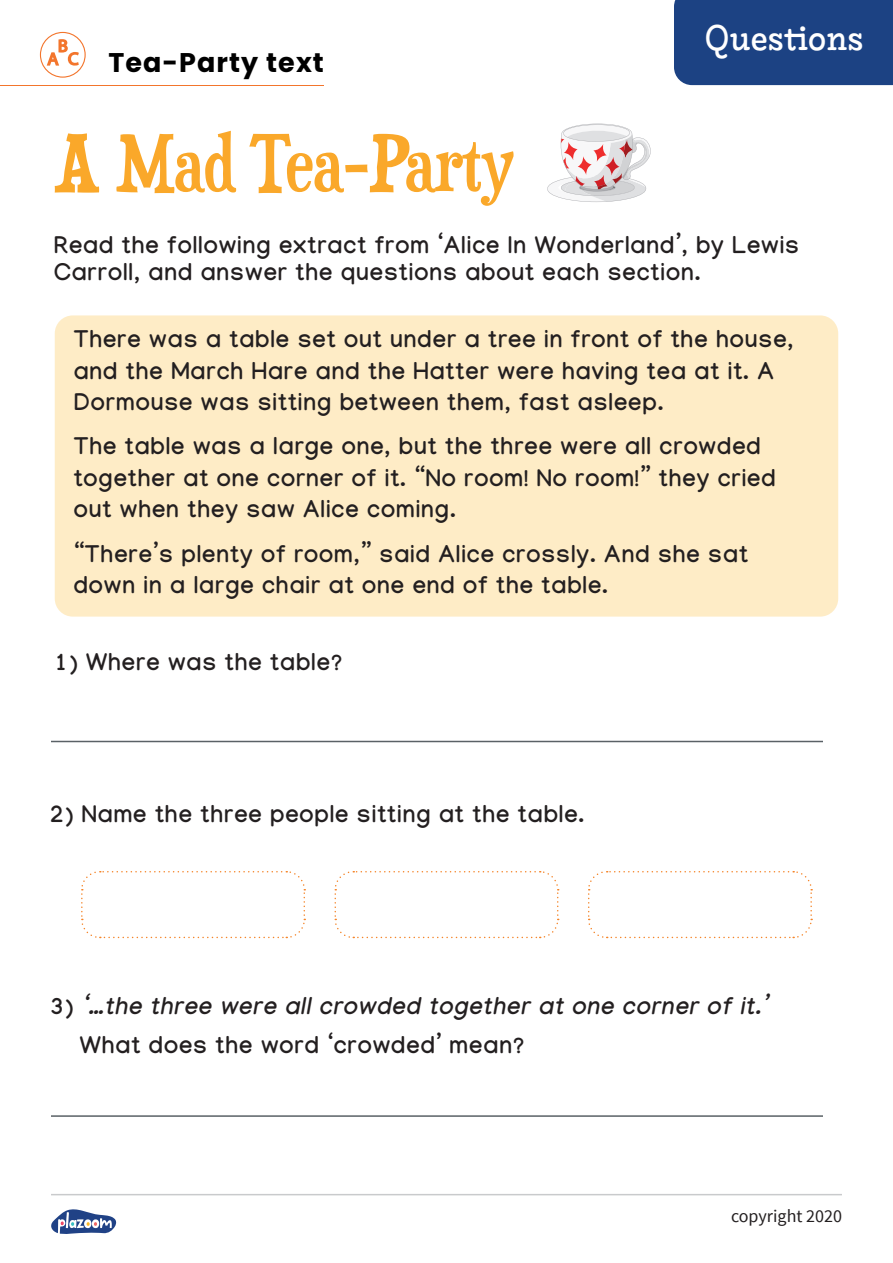
<style>
.page{position:relative;width:893px;height:1263px;background:#fff}
.page>*{position:absolute;margin:0;border:0;box-sizing:border-box;transform-origin:0 0}
.t1{font:73.5px "Duality";color:#faa82a}
.t2{font:500 34.5px "Liebe Ruth";color:#fff}
.t3{font:700 27px "Poppins";letter-spacing:.04em;color:#000}
.t4{font:700 24px/31.5px "Manjari";letter-spacing:.04em;color:#231f20}
.t5{font:italic 700 24px/39.8px "Manjari";color:#231f20}
.t6{font:18px "Source Sans Pro";color:#231f20}
.s1{font-style:normal}
</style>
<div class="page">
<hr style="left:51px;top:1194px;width:791px;height:1px;background:#c9cacc">
<svg style="left:51px;top:1209px;width:65px;height:25px"></svg>
<div style="left:55px;top:315px;width:783px;height:302px;background:#feecc6;border-radius:18px"></div>
<hr style="left:52px;top:741px;width:771px;height:1px;background:#5a6166">
<hr style="left:52px;top:1115px;width:771px;height:2px;background:#5a6166">
<div style="left:674px;top:0;width:219px;height:85px;background:#1c4283"></div>
<svg style="left:40px;top:32px;width:46px;height:46px"></svg>
<hr style="left:0;top:85px;width:324px;height:1px;background:#f3752c">
<svg style="left:547px;top:124px;width:104px;height:78px"></svg>
<svg style="left:81px;top:871px;width:225px;height:68px"></svg>
<svg style="left:334px;top:871px;width:225px;height:68px"></svg>
<svg style="left:588px;top:871px;width:225px;height:68px"></svg>
<p class="t3" style="left:108px;top:47px;width:217px">Tea-Party text</p>
<h1 class="t1" style="left:54px;top:118px;width:460px">A Mad Tea-Party</h1>
<h2 class="t2" style="left:705px;top:18px;width:160px">Questions</h2>
<p class="t4" style="left:54px;top:231px;width:747px;line-height:27px">Read the following extract from ‘Alice In Wonderland’, by Lewis<br>Carroll, and answer the questions about each section.</p>
<p class="t4" style="left:74px;top:323px;width:721px">There was a table set out under a tree in front of the house, and the March Hare and the Hatter were having tea at it. A<br>Dormouse was sitting between them, fast asleep.</p>
<p class="t4" style="left:74px;top:430px;width:703px">The table was a large one, but the three were all crowded together at one corner of it. “No room! No room!” they cried out when they saw Alice coming.</p>
<p class="t4" style="left:74px;top:538px;width:676px">“There’s plenty of room,” said Alice crossly. And she sat down in a large chair at one end of the table.</p>
<p class="t4" style="left:54px;top:646px;width:290px">1) Where was the table?</p>
<p class="t4" style="left:50px;top:798px;width:536px">2) Name the three people sitting at the table.</p>
<p class="t5" style="left:80px;top:985px;width:696px;text-indent:-30px"><span class="s1">3 )</span> ‘…the three were all crowded together at one corner of it.’<br><span class="s1">What does the word ‘crowded’ mean?</span></p>
<p class="t6" style="left:731px;top:1205px;width:112px">copyright 2020</p>
</div>
